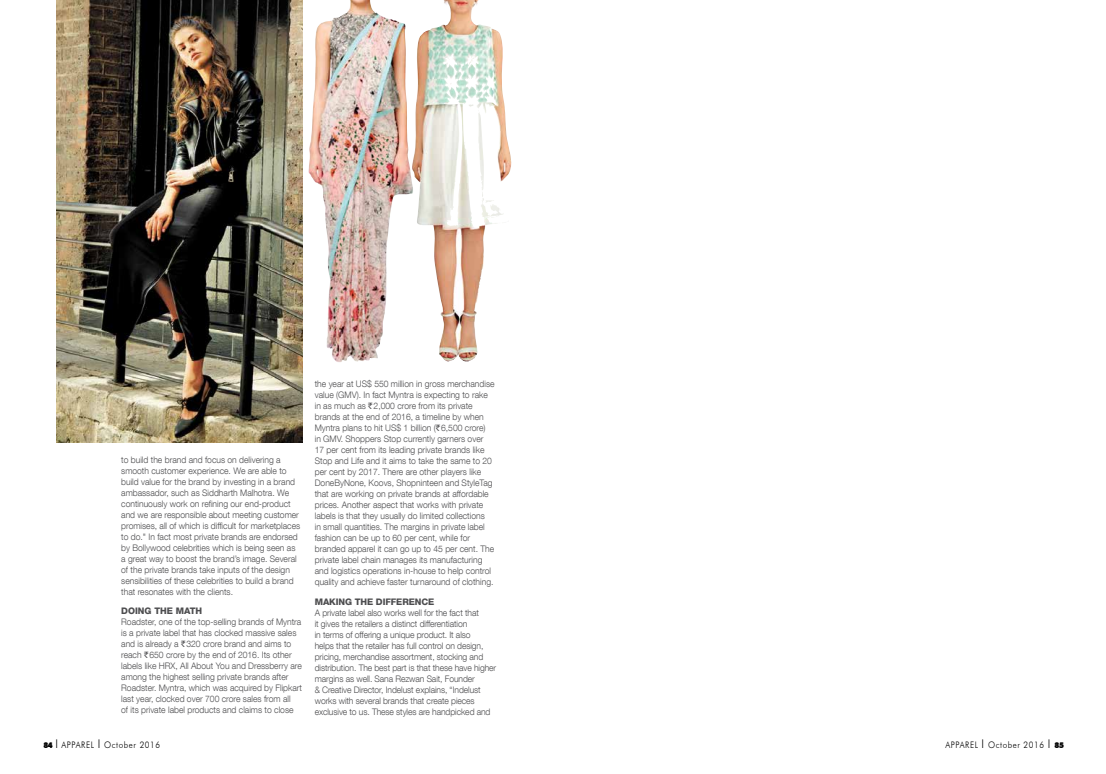
<style>
.page{position:relative;width:1106px;height:774px;background:#fff}
.page>*{position:absolute;margin:0;border:0;box-sizing:border-box;transform-origin:0 0}
.t1{font:300 9px/11px "Helvetica Neue LT Com";color:#4d4d4f;scale:.95 1}
.t2{font:300 9px "Futura BT";letter-spacing:.075em;color:#000;scale:.9 1}
.t3{font:800 9px "Helvetica Neue LT Com";letter-spacing:-.01em;color:#4d4d4f}
.s1{font-family:"Nil Rupee";font-weight:400}
.s2{font-weight:900;font-size:8px}
.s3{font-size:12px}
</style>
<div class="page">
<img style="left:57px;top:0;width:246px;height:442px">
<img style="left:308px;top:0;width:103px;height:362px">
<img style="left:411px;top:0;width:90px;height:361px">
<p class="t1" style="left:121px;top:454px;width:190px">to build the brand and focus on delivering a smooth customer experience. We are able to build value for the brand by investing in a brand ambassador, such as Siddharth Malhotra. We continuously work on refining our end-product and we are responsible about meeting customer promises, all of which is difficult for marketplaces to do." In fact most private brands are endorsed by Bollywood celebrities which is being seen as a great way to boost the brand’s image. Several of the private brands take inputs of the design sensibilities of these celebrities to build a brand that resonates with the clients.</p>
<p class="t3" style="left:121px;top:606px;width:83px">DOING THE MATH</p>
<p class="t1" style="left:121px;top:616px;width:192px">Roadster, one of the top-selling brands of Myntra is a private label that has clocked massive sales and is already a <span class="s1">R</span>320 crore brand and aims to reach <span class="s1">R</span>650 crore by the end of 2016. Its other labels like HRX, All About You and Dressberry are among the highest selling private brands after Roadster. Myntra, which was acquired by Flipkart last year, clocked over 700 crore sales from all<br>of its private label products and claims to close</p>
<p class="t1" style="left:315px;top:378px;width:191px">the year at US$ 550 million in gross merchandise value (GMV). In fact Myntra is expecting to rake in as much as <span class="s1">R</span>2,000 crore from its private brands at the end of 2016, a timeline by when Myntra plans to hit US$ 1 billion (<span class="s1">R</span>6,500 crore)<br>in GMV. Shoppers Stop currently garners over 17 per cent from its leading private brands like Stop and Life and it aims to take the same to 20 per cent by 2017. There are other players like DoneByNone, Koovs, Shopninteen and StyleTag that are working on private brands at affordable prices. Another aspect that works with private labels is that they usually do limited collections<br>in small quantities. The margins in private label fashion can be up to 60 per cent, while for branded apparel it can go up to 45 per cent. The private label chain manages its manufacturing and logistics operations in-house to help control quality and achieve faster turnaround of clothing.</p>
<p class="t3" style="left:315px;top:596px;width:121px">MAKING THE DIFFERENCE</p>
<p class="t1" style="left:315px;top:607px;width:192px">A private label also works well for the fact that<br>it gives the retailers a distinct differentiation<br>in terms of offering a unique product. It also<br>helps that the retailer has full control on design, pricing, merchandise assortment, stocking and distribution. The best part is that these have higher margins as well. Sana Rezwan Sait, Founder<br>&amp; Creative Director, Indelust explains, “Indelust works with several brands that create pieces exclusive to us. These styles are handpicked and</p>
<p class="t2" style="left:43px;top:739px;width:131px"><span class="s2">84</span> <span class="s3">I</span> APPAREL <span class="s3">I</span> October 2016</p>
<p class="t2" style="left:945px;top:739px;width:133px">APPAREL <span class="s3">I</span> October 2016 <span class="s3">I</span> <span class="s2">85</span></p>
</div>
